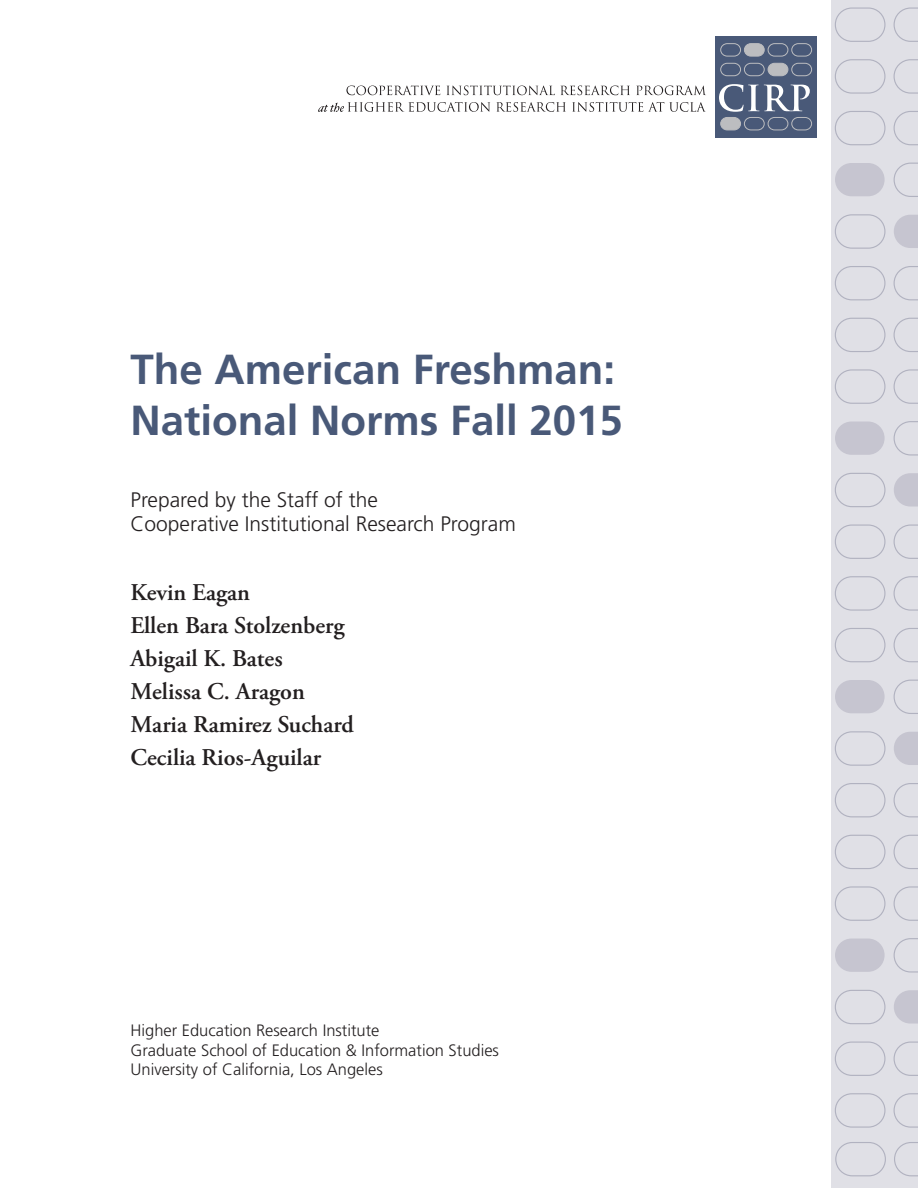
<style>
.page{position:relative;width:918px;height:1188px;background:#fff}
.page>*{position:absolute;margin:0;border:0;box-sizing:border-box;transform-origin:0 0}
.t1{font:700 42px "Frutiger";color:#495978}
.t2{font:600 24px "Adobe Garamond Pro";color:#231f20}
.t3{font:300 21px "Frutiger";color:#231f20}
.t4{font:300 16.5px "Frutiger";color:#231f20}
</style>
<div class="page">
<div style="left:831px;top:0;width:87px;height:1188px;background:#e0e0e6"></div>
<svg style="left:835px;top:472px;width:83px;height:242px"></svg>
<svg style="left:835px;top:731px;width:83px;height:397px"></svg>
<div style="left:835px;top:939px;width:50px;height:33px;background:#c6c5d0;border-radius:17px"></div>
<svg style="left:894px;top:473px;width:24px;height:34px"></svg>
<div style="left:835px;top:680px;width:50px;height:33px;background:#c6c5d0;border-radius:17px"></div>
<svg style="left:835px;top:7px;width:83px;height:449px"></svg>
<div style="left:835px;top:422px;width:50px;height:33px;background:#c6c5d0;border-radius:17px"></div>
<div style="left:835px;top:163px;width:50px;height:33px;background:#c6c5d0;border-radius:17px"></div>
<svg style="left:835px;top:1142px;width:83px;height:35px"></svg>
<svg style="left:346px;top:86px;width:94px;height:9px"></svg>
<svg style="left:447px;top:86px;width:183px;height:9px"></svg>
<svg style="left:636px;top:86px;width:70px;height:9px"></svg>
<svg style="left:318px;top:102px;width:172px;height:10px"></svg>
<svg style="left:496px;top:102px;width:70px;height:10px"></svg>
<svg style="left:572px;top:102px;width:134px;height:10px"></svg>
<div style="left:715px;top:36px;width:102px;height:101px;background:#495978"></div>
<svg style="left:719px;top:43px;width:93px;height:88px"></svg>
<p class="t1" style="left:130px;top:344px;width:486px">The American Freshman:</p>
<p class="t1" style="left:130px;top:395px;width:494px">National Norms Fall 2015</p>
<p class="t3" style="left:130px;top:488px;width:249px">Prepared by the Staff of the</p>
<p class="t3" style="left:130px;top:512px;width:387px">Cooperative Institutional Research Program</p>
<p class="t2" style="left:130px;top:578px;width:121px">Kevin Eagan</p>
<p class="t2" style="left:130px;top:611px;width:216px">Ellen Bara Stolzenberg</p>
<p class="t2" style="left:130px;top:644px;width:154px">Abigail K. Bates</p>
<p class="t2" style="left:130px;top:677px;width:176px">Melissa C. Aragon</p>
<p class="t2" style="left:130px;top:710px;width:225px">Maria Ramirez Suchard</p>
<p class="t2" style="left:130px;top:743px;width:192px">Cecilia Rios-Aguilar</p>
<p class="t4" style="left:130px;top:1021px;width:251px">Higher Education Research Institute</p>
<p class="t4" style="left:130px;top:1041px;width:370px">Graduate School of Education &amp; Information Studies</p>
<p class="t4" style="left:130px;top:1060px;width:254px">University of California, Los Angeles</p>
</div>
